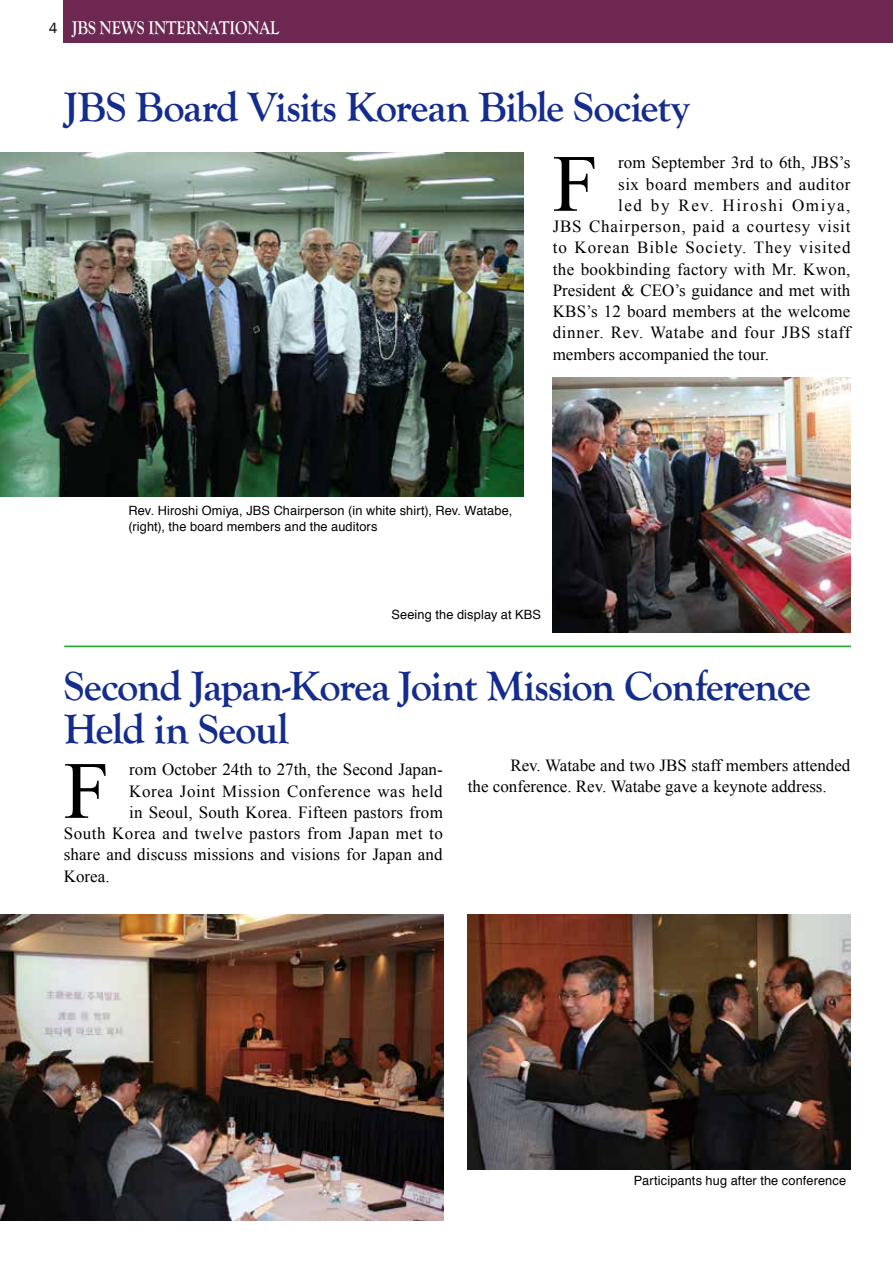
<style>
.page{position:relative;width:893px;height:1263px;background:#fff}
.page>*{position:absolute;margin:0;border:0;box-sizing:border-box;transform-origin:0 0}
.t1{font:81.3px "Times New Roman";color:#000}
.t2{font:700 42.45px/42.5px "Goudy Old Style T";letter-spacing:-.03em;color:#132c8d}
.t3{font:700 19.2px "Goudy Old Style T";color:#fff;scale:.83 1}
.t4{font:16.95px/21.3px "Times New Roman";letter-spacing:.01em;color:#000}
.t5{font:16.95px "Times New Roman";letter-spacing:.035em;color:#000}
.t6{font:16.95px "Times New Roman";letter-spacing:.03em;color:#000}
.t7{font:16.95px "Times New Roman";letter-spacing:.05em;color:#000}
.t8{font:16.95px "Times New Roman";letter-spacing:.055em;color:#000}
.t9{font:16.95px "Times New Roman";letter-spacing:.04em;color:#000}
.t10{font:16.95px "Times New Roman";letter-spacing:.095em;color:#000}
.t11{font:12.75px/15.9px "Helvetica";letter-spacing:.01em;color:#000}
.s1{font-family:"Franklin Gothic";font-weight:400;font-size:14.85px;color:#000}
</style>
<div class="page">
<div style="left:64px;top:0;width:829px;height:43px;background:#6c2850"></div>
<img style="left:0;top:914px;width:443px;height:306px">
<hr style="left:64px;top:645px;width:787px;height:2px;background:#2aa738">
<img style="left:468px;top:914px;width:382px;height:255px">
<img style="left:0;top:153px;width:523px;height:343px">
<img style="left:553px;top:377px;width:297px;height:256px">
<p class="t3" style="left:49px;top:16px;width:279px"><span class="s1">4</span> JBS NEWS INTERNATIONAL</p>
<h2 class="t2" style="left:64px;top:86px;width:627px">JBS Board Visits Korean Bible Society</h2>
<h1 class="t1" style="left:553px;top:129px;width:47px">F</h1>
<p class="t4" style="left:618px;top:152px;width:234px">rom September 3rd to 6th, JBS’s</p>
<p class="t5" style="left:618px;top:172px;width:234px">six board members and auditor</p>
<p class="t10" style="left:618px;top:194px;width:234px">led by Rev. Hiroshi Omiya,</p>
<p class="t7" style="left:553px;top:215px;width:299px">JBS Chairperson, paid a courtesy visit</p>
<p class="t8" style="left:553px;top:236px;width:299px">to Korean Bible Society. They visited</p>
<p class="t4" style="left:553px;top:258px;width:299px">the bookbinding factory with Mr. Kwon,</p>
<p class="t4" style="left:553px;top:279px;width:299px">President &amp; CEO’s guidance and met with</p>
<p class="t4" style="left:553px;top:301px;width:299px">KBS’s 12 board members at the welcome</p>
<p class="t9" style="left:553px;top:321px;width:299px">dinner. Rev. Watabe and four JBS staff</p>
<p class="t4" style="left:553px;top:343px;width:218px">members accompanied the tour.</p>
<p class="t11" style="left:129px;top:503px;width:385px">Rev. Hiroshi Omiya, JBS Chairperson (in white shirt), Rev. Watabe, (right), the board members and the auditors</p>
<p class="t11" style="left:392px;top:607px;width:151px">Seeing the display at KBS</p>
<h2 class="t2" style="left:64px;top:665px;width:749px">Second Japan-Korea Joint Mission Conference<br>Held in Seoul</h2>
<p class="t4" style="left:468px;top:754px;width:384px;text-indent:43px">Rev. Watabe and two JBS staff members attended the conference. Rev. Watabe gave a keynote address.</p>
<h1 class="t1" style="left:64px;top:736px;width:47px">F</h1>
<p class="t4" style="left:129px;top:759px;width:315px">rom October 24th to 27th, the Second Japan-</p>
<p class="t5" style="left:129px;top:779px;width:315px">Korea Joint Mission Conference was held</p>
<p class="t4" style="left:129px;top:801px;width:315px">in Seoul, South Korea. Fifteen pastors from</p>
<p class="t6" style="left:64px;top:822px;width:381px">South Korea and twelve pastors from Japan met to</p>
<p class="t4" style="left:64px;top:844px;width:380px">share and discuss missions and visions for Japan and</p>
<p class="t4" style="left:64px;top:865px;width:47px">Korea.</p>
<p class="t11" style="left:634px;top:1172px;width:214px">Participants hug after the conference</p>
</div>
